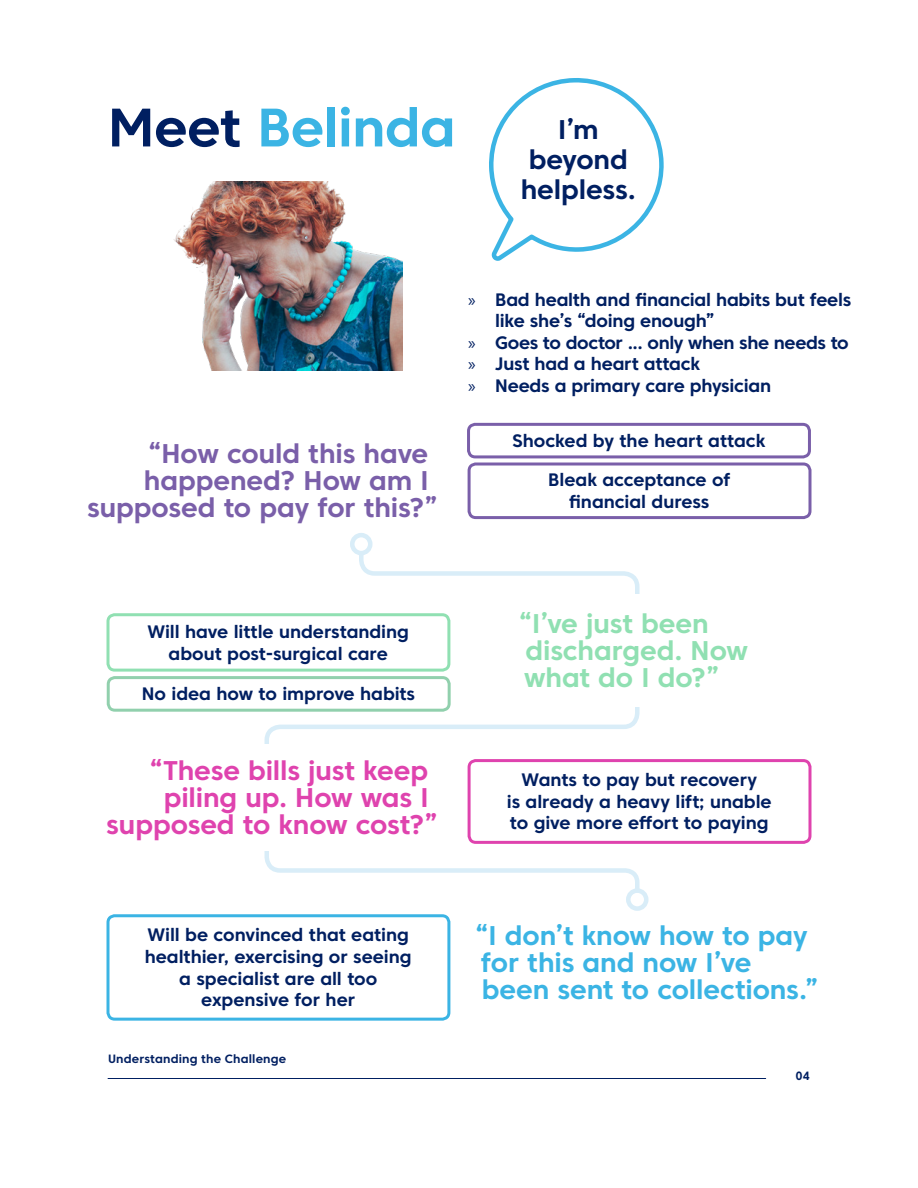
<style>
.page{position:relative;width:918px;height:1188px;background:#fff}
.page>*{position:absolute;margin:0;border:0;box-sizing:border-box;transform-origin:0 0}
.t1{font:700 54px "Core Sans C 65";letter-spacing:-.005em;color:#3bb4e4}
.t2{font:700 27px/27px "Core Sans C 65";letter-spacing:-.005em;color:#3bb4e4}
.t3{font:700 27px "Core Sans C 65";letter-spacing:-.005em;color:#df43ae}
.t4{font:700 27px "Core Sans C 65";letter-spacing:-.005em;color:#7a5fa9}
.t5{font:700 27px "Core Sans C 65";letter-spacing:-.005em;color:#90e0b2}
.t6{font:700 27px "Core Sans C 65";letter-spacing:-.005em;color:#001f61}
.t7{font:700 18px/21.6px "Core Sans C 65";letter-spacing:-.005em;color:#001f61}
.t8{font:700 12px "Core Sans C 65";letter-spacing:.015em;color:#001f61}
.s1{color:#001f61}
.s2{font-family:"Myriad Pro";font-weight:400}
</style>
<div class="page">
<hr style="left:108px;top:1078px;width:658px;height:1px;background:#001f61">
<svg style="left:264px;top:549px;width:378px;height:346px"></svg>
<div style="left:350px;top:533px;width:23px;height:22px;border:4px solid #d9edf8;border-radius:50%"></div>
<div style="left:626px;top:888px;width:23px;height:23px;border:4px solid #d9edf8;border-radius:50%"></div>
<div style="left:525px;top:594px;width:345px;height:112px;background:#fff"></div>
<div style="left:100px;top:744px;width:329px;height:106px;background:#fff"></div>
<div style="left:467px;top:423px;width:344px;height:35px;border:3px solid #7a5fa9;border-radius:7px"></div>
<div style="left:468px;top:463px;width:343px;height:56px;border:3px solid #7a5fa9;border-radius:7px"></div>
<div style="left:106px;top:613px;width:344px;height:59px;border:3px solid #90e0b2;border-radius:7px"></div>
<div style="left:468px;top:759px;width:343px;height:85px;border:3px solid #df43ae;border-radius:7px"></div>
<div style="left:106px;top:914px;width:344px;height:107px;border:3px solid #3bb4e4;border-radius:7px"></div>
<img style="left:173px;top:181px;width:229px;height:189px">
<svg style="left:489px;top:78px;width:175px;height:183px"></svg>
<div style="left:107px;top:676px;width:344px;height:36px;border:3px solid #91d0ad;border-radius:7px"></div>
<p class="t1" style="left:108px;top:94px;width:349px"><span class="s1">Meet</span> Belinda</p>
<p class="t6" style="left:558px;top:112px;width:42px">I’m</p>
<p class="t6" style="left:529px;top:142px;width:101px">beyond</p>
<p class="t6" style="left:521px;top:172px;width:117px">helpless.</p>
<p class="t4" style="left:148px;top:437px;width:282px">“How could this have</p>
<p class="t4" style="left:144px;top:464px;width:286px">happened? How am I</p>
<p class="t4" style="left:87px;top:491px;width:352px">supposed to pay for this?”</p>
<p class="t7" style="left:495px;top:288px;width:358px;text-indent:-27px"><span class="s2">»</span> Bad health and financial habits but feels like she’s “doing enough”</p>
<p class="t7" style="left:468px;top:332px;width:382px"><span class="s2">»</span> Goes to doctor ... only when she needs to</p>
<p class="t7" style="left:468px;top:353px;width:233px"><span class="s2">»</span> Just had a heart attack</p>
<p class="t7" style="left:468px;top:375px;width:304px"><span class="s2">»</span> Needs a primary care physician</p>
<p class="t7" style="left:512px;top:430px;width:255px">Shocked by the heart attack</p>
<p class="t7" style="left:548px;top:469px;width:184px">Bleak acceptance of</p>
<p class="t7" style="left:569px;top:491px;width:142px">financial duress</p>
<p class="t7" style="left:147px;top:621px;width:263px">Will have little understanding</p>
<p class="t7" style="left:169px;top:642px;width:221px">about post-surgical care</p>
<p class="t7" style="left:142px;top:683px;width:275px">No idea how to improve habits</p>
<p class="t3" style="left:150px;top:754px;width:280px">“These bills just keep</p>
<p class="t3" style="left:164px;top:781px;width:266px">piling up. How was I</p>
<p class="t3" style="left:106px;top:808px;width:333px">supposed to know cost?”</p>
<p class="t7" style="left:147px;top:924px;width:263px">Will be convinced that eating</p>
<p class="t7" style="left:145px;top:946px;width:268px">healthier, exercising or seeing</p>
<p class="t7" style="left:179px;top:967px;width:200px">a specialist are all too</p>
<p class="t7" style="left:201px;top:989px;width:155px">expensive for her</p>
<p class="t8" style="left:108px;top:1052px;width:180px">Understanding the Challenge</p>
<p class="t5" style="left:519px;top:606px;width:191px">“I’ve just been</p>
<p class="t5" style="left:526px;top:633px;width:224px">discharged. Now</p>
<p class="t5" style="left:524px;top:660px;width:197px">what do I do?”</p>
<p class="t7" style="left:522px;top:769px;width:237px">Wants to pay but recovery</p>
<p class="t7" style="left:507px;top:791px;width:266px">is already a heavy lift; unable</p>
<p class="t7" style="left:510px;top:812px;width:260px">to give more effort to paying</p>
<p class="t2" style="left:475px;top:921px;width:345px">“I don’t know how to pay for this and now I’ve been sent to collections.”</p>
<p class="t8" style="left:795px;top:1068px;width:16px">04</p>
</div>
